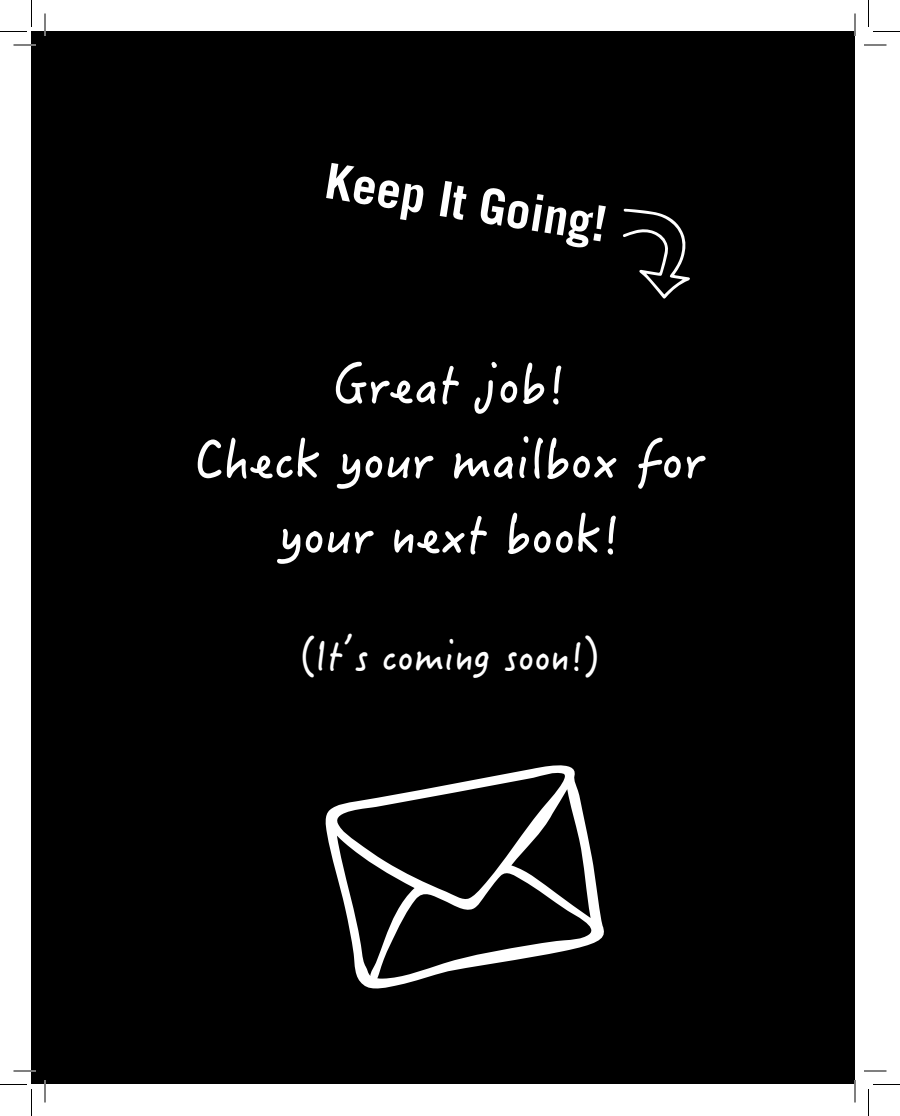
<style>
.page{position:relative;width:900px;height:1116px;background:#fff}
.page>*{position:absolute;margin:0;border:0;box-sizing:border-box;transform-origin:0 0}
.t1{font:52.5px/75px "Hanzi Pen SC W5";color:#fff;text-align:center}
.t2{font:700 49.05px "Trade Gothic LT";color:#fff}
.t3{font:39px "Hanzi Pen SC W5";color:#fff}
</style>
<div class="page">
<div style="left:32px;top:31px;width:823px;height:1053px;background:#000"></div>
<svg style="left:623px;top:209px;width:67px;height:90px"></svg>
<svg style="left:325px;top:765px;width:279px;height:224px"></svg>
<hr style="left:14px;top:44px;width:22px;height:2px;background:#fff">
<hr style="left:14px;top:1070px;width:22px;height:2px;background:#fff">
<hr style="left:44px;top:13px;width:2px;height:23px;background:#fff">
<hr style="left:44px;top:1080px;width:2px;height:22px;background:#fff">
<hr style="left:854px;top:13px;width:2px;height:23px;background:#fff">
<hr style="left:854px;top:1080px;width:2px;height:22px;background:#fff">
<svg style="left:14px;top:45px;width:22px;height:1px"></svg>
<svg style="left:864px;top:45px;width:23px;height:1px"></svg>
<svg style="left:14px;top:1071px;width:22px;height:1px"></svg>
<svg style="left:864px;top:1071px;width:23px;height:1px"></svg>
<svg style="left:45px;top:13px;width:1px;height:23px"></svg>
<svg style="left:45px;top:1080px;width:1px;height:22px"></svg>
<svg style="left:855px;top:13px;width:1px;height:23px"></svg>
<svg style="left:855px;top:1080px;width:1px;height:22px"></svg>
<svg style="left:0;top:0;width:32px;height:32px"></svg>
<svg style="left:0;top:1084px;width:32px;height:32px"></svg>
<svg style="left:868px;top:0;width:32px;height:32px"></svg>
<svg style="left:868px;top:1084px;width:32px;height:32px"></svg>
<p class="t2" style="left:329px;top:161px;width:285px;rotate:9deg">Keep It Going!</p>
<p class="t1" style="left:195px;top:346px;width:511px">Great job!<br>Check your mailbox for your next book!</p>
<p class="t3" style="left:301px;top:631px;width:300px">(It’s coming soon!)</p>
</div>
